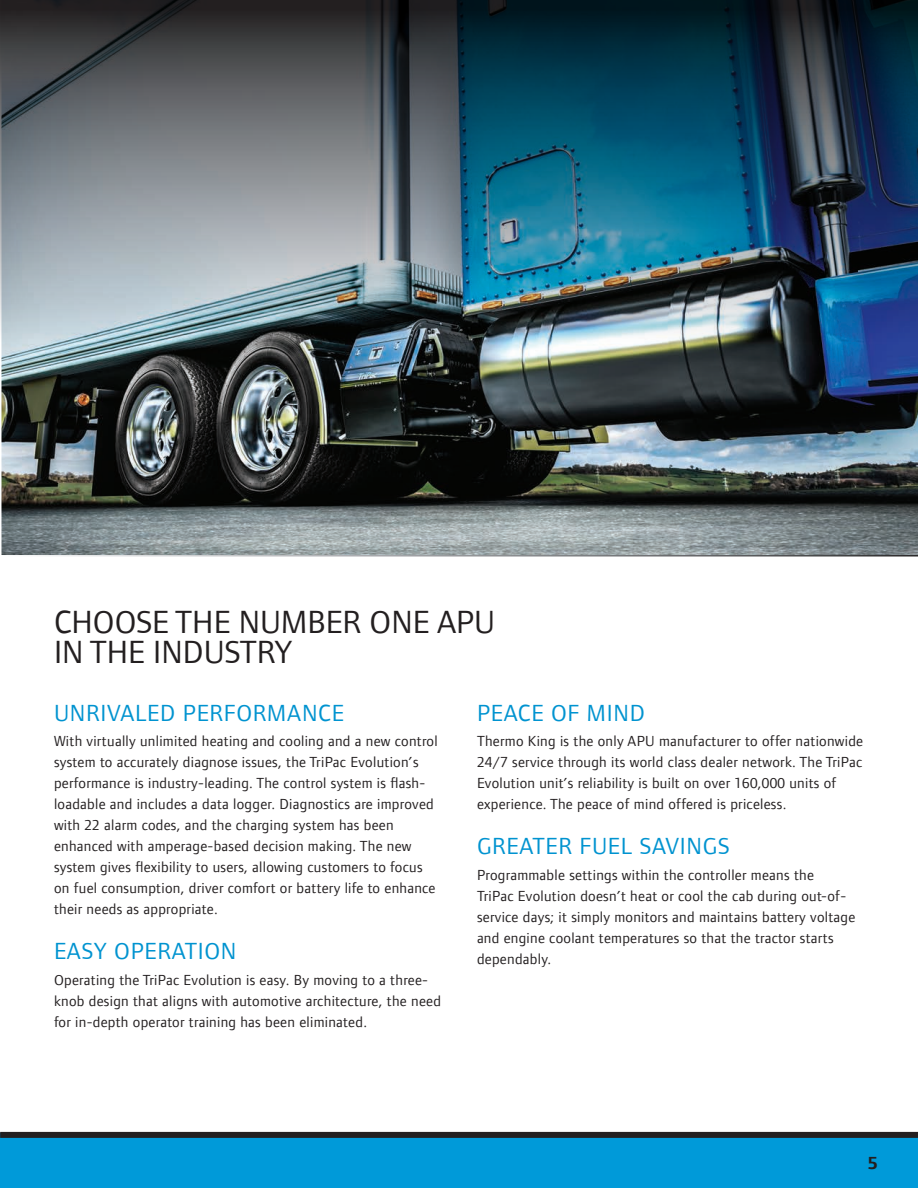
<style>
.page{position:relative;width:918px;height:1188px;background:#fff}
.page>*{position:absolute;margin:0;border:0;box-sizing:border-box;transform-origin:0 0}
.t1{font:33px/30px "Foundry Form Sans";color:#231f20}
.t2{font:24px "Foundry Form Sans";letter-spacing:.03em;color:#0093d0}
.t3{font:700 18px "Foundry Form Sans";color:#231f20}
.t4{font:15px/21px "Foundry Form Sans";letter-spacing:.02em;color:#231f20}
</style>
<div class="page">
<div style="left:0;top:1133px;width:918px;height:55px;background:#009ad9"></div>
<div style="left:0;top:1132px;width:918px;height:6px;background:#231f20"></div>
<img style="left:1px;top:441px;width:917px;height:116px">
<img style="left:0;top:0;width:918px;height:441px">
<h1 class="t1" style="left:54px;top:607px;width:443px">CHOOSE THE NUMBER ONE APU<br>IN THE INDUSTRY</h1>
<h2 class="t2" style="left:54px;top:699px;width:292px">UNRIVALED PERFORMANCE</h2>
<p class="t4" style="left:54px;top:730px;width:385px">With virtually unlimited heating and cooling and a new control system to accurately diagnose issues, the TriPac Evolution’s performance is industry-leading. The control system is flash&shy;loadable and includes a data logger. Diagnostics are improved with 22 alarm codes, and the charging system has been enhanced with amperage-based decision making. The new system gives flexibility to users, allowing customers to focus on fuel consumption, driver comfort or battery life to enhance their needs as appropriate.</p>
<h2 class="t2" style="left:54px;top:938px;width:184px">EASY OPERATION</h2>
<p class="t4" style="left:54px;top:969px;width:388px">Operating the TriPac Evolution is easy. By moving to a three&shy;knob design that aligns with automotive architecture, the need for in-depth operator training has been eliminated.</p>
<h2 class="t2" style="left:477px;top:699px;width:169px">PEACE OF MIND</h2>
<p class="t4" style="left:477px;top:730px;width:388px">Thermo King is the only APU manufacturer to offer nationwide 24/7 service through its world class dealer network. The TriPac Evolution unit’s reliability is built on over 160,000 units of experience. The peace of mind offered is priceless.</p>
<h2 class="t2" style="left:477px;top:833px;width:254px">GREATER FUEL SAVINGS</h2>
<p class="t4" style="left:477px;top:864px;width:380px">Programmable settings within the controller means the<br>TriPac Evolution doesn’t heat or cool the cab during out-of&shy;service days; it simply monitors and maintains battery voltage and engine coolant temperatures so that the tractor starts dependably.</p>
<p class="t3" style="left:868px;top:1153px;width:11px">5</p>
</div>
